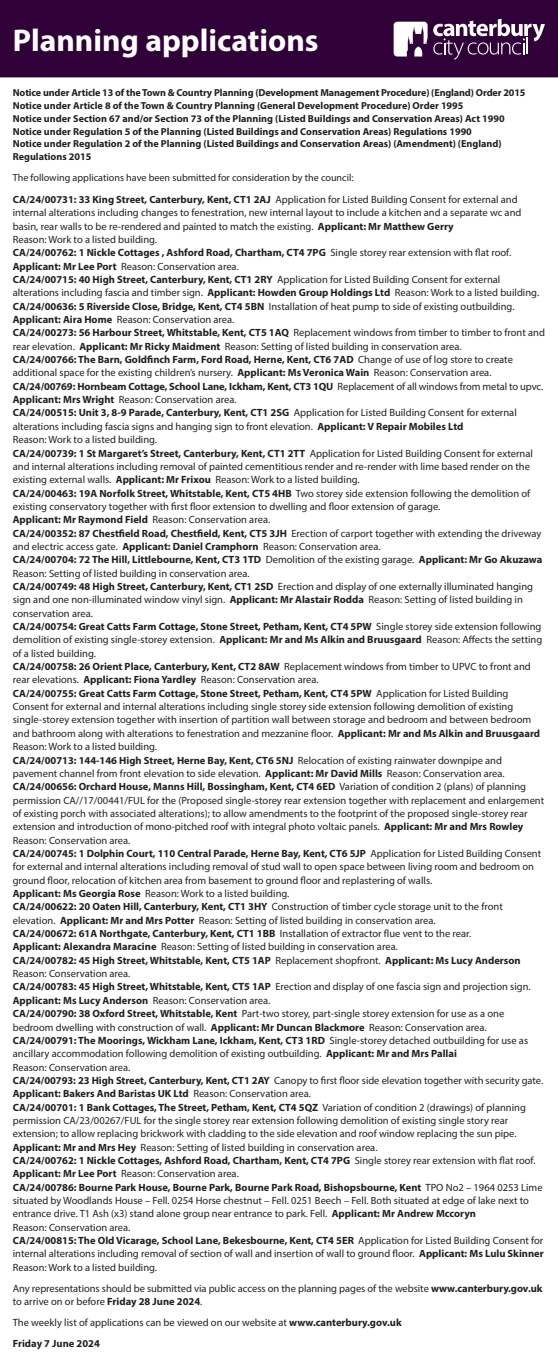
<style>
.page{position:relative;width:558px;height:1361px;background:#fff}
.page>*{position:absolute;margin:0;border:0;box-sizing:border-box;transform-origin:0 0}
.t1{font:700 31.5px "Myriad Pro";color:#fff}
.t2{font:10.5px/13.4px "Myriad Pro";color:#231f20}
.t3{font:700 10.5px "Myriad Pro";color:#231f20}
.t4{font:700 10.2px/12.8px "Myriad Pro";color:#231f20}
.t5{font:10.2px "Myriad Pro";color:#231f20}
.s1{font-weight:700}
</style>
<div class="page">
<div style="left:1px;top:1px;width:555px;height:76px;background:#300038"></div>
<div style="left:0;top:0;width:557px;height:77px;border:2px solid #300038"></div>
<svg style="left:393px;top:19px;width:151px;height:41px"></svg>
<p class="t1" style="left:13px;top:20px;width:307px">Planning applications</p>
<p class="t4" style="left:13px;top:86px;width:513px">Notice under Article 13 of the Town &amp; Country Planning (Development Management Procedure) (England) Order 2015<br>Notice under Article 8 of the Town &amp; Country Planning (General Development Procedure) Order 1995<br>Notice under Section 67 and/or Section 73 of the Planning (Listed Buildings and Conservation Areas) Act 1990<br>Notice under Regulation 5 of the Planning (Listed Buildings and Conservation Areas) Regulations 1990<br>Notice under Regulation 2 of the Planning (Listed Buildings and Conservation Areas) (Amendment) (England)<br>Regulations 2015</p>
<p class="t5" style="left:13px;top:171px;width:342px">The following applications have been submitted for consideration by the council:</p>
<p class="t2" style="left:13px;top:192px;width:533px"><span class="s1">CA/24/00731: 33 King Street, Canterbury, Kent, CT1 2AJ</span> Application for Listed Building Consent for external and internal alterations including changes to fenestration, new internal layout to include a kitchen and a separate wc and basin, rear walls to be re-rendered and painted to match the existing. <span class="s1">Applicant: Mr Matthew Gerry<br></span>Reason: Work to a listed building.<br><span class="s1">CA/24/00762: 1 Nickle Cottages , Ashford Road, Chartham, CT4 7PG</span> Single storey rear extension with fat roof.<br><span class="s1">Applicant: Mr Lee Port</span> Reason: Conservation area.<br><span class="s1">CA/24/00715: 40 High Street, Canterbury, Kent, CT1 2RY</span> Application for Listed Building Consent for external alterations including fascia and timber sign. <span class="s1">Applicant: Howden Group Holdings Ltd</span> Reason: Work to a listed building.<br><span class="s1">CA/24/00636: 5 Riverside Close, Bridge, Kent, CT4 5BN</span> Installation of heat pump to side of existing outbuilding.<br><span class="s1">Applicant: Aira Home</span> Reason: Conservation area.<br><span class="s1">CA/24/00273: 56 Harbour Street, Whitstable, Kent, CT5 1AQ</span> Replacement windows from timber to timber to front and rear elevation. <span class="s1">Applicant: Mr Ricky Maidment</span> Reason: Setting of listed building in conservation area.<br><span class="s1">CA/24/00766: The Barn, Goldfnch Farm, Ford Road, Herne, Kent, CT6 7AD</span> Change of use of log store to create additional space for the existing children’s nursery. <span class="s1">Applicant: Ms Veronica Wain</span> Reason: Conservation area.<br><span class="s1">CA/24/00769: Hornbeam Cottage, School Lane, Ickham, Kent, CT3 1QU</span> Replacement of all windows from metal to upvc.<br><span class="s1">Applicant: Mrs Wright</span> Reason: Conservation area.<br><span class="s1">CA/24/00515: Unit 3, 8-9 Parade, Canterbury, Kent, CT1 2SG</span> Application for Listed Building Consent for external alterations including fascia signs and hanging sign to front elevation. <span class="s1">Applicant: V Repair Mobiles Ltd<br></span>Reason: Work to a listed building.<br><span class="s1">CA/24/00739: 1 St Margaret’s Street, Canterbury, Kent, CT1 2TT</span> Application for Listed Building Consent for external and internal alterations including removal of painted cementitious render and re-render with lime based render on the existing external walls. <span class="s1">Applicant: Mr Frixou</span> Reason: Work to a listed building.<br><span class="s1">CA/24/00463: 19A Norfolk Street, Whitstable, Kent, CT5 4HB</span> Two storey side extension following the demolition of existing conservatory together with frst foor extension to dwelling and foor extension of garage.<br><span class="s1">Applicant: Mr Raymond Field</span> Reason: Conservation area.<br><span class="s1">CA/24/00352: 87 Chestfeld Road, Chestfeld, Kent, CT5 3JH</span> Erection of carport together with extending the driveway and electric access gate. <span class="s1">Applicant: Daniel Cramphorn</span> Reason: Conservation area.<br><span class="s1">CA/24/00704: 72 The Hill, Littlebourne, Kent, CT3 1TD</span> Demolition of the existing garage. <span class="s1">Applicant: Mr Go Akuzawa </span>Reason: Setting of listed building in conservation area.<br><span class="s1">CA/24/00749: 48 High Street, Canterbury, Kent, CT1 2SD</span> Erection and display of one externally illuminated hanging sign and one non-illuminated window vinyl sign. <span class="s1">Applicant: Mr Alastair Rodda</span> Reason: Setting of listed building in conservation area.<br><span class="s1">CA/24/00754: Great Catts Farm Cottage, Stone Street, Petham, Kent, CT4 5PW</span> Single storey side extension following demolition of existing single-storey extension. <span class="s1">Applicant: Mr and Ms Alkin and Bruusgaard</span> Reason: Afects the setting of a listed building.<br><span class="s1">CA/24/00758: 26 Orient Place, Canterbury, Kent, CT2 8AW</span> Replacement windows from timber to UPVC to front and rear elevations. <span class="s1">Applicant: Fiona Yardley</span> Reason: Conservation area.<br><span class="s1">CA/24/00755: Great Catts Farm Cottage, Stone Street, Petham, Kent, CT4 5PW</span> Application for Listed Building Consent for external and internal alterations including single storey side extension following demolition of existing single-storey extension together with insertion of partition wall between storage and bedroom and between bedroom and bathroom along with alterations to fenestration and mezzanine foor. <span class="s1">Applicant: Mr and Ms Alkin and Bruusgaard </span>Reason: Work to a listed building.<br><span class="s1">CA/24/00713: 144-146 High Street, Herne Bay, Kent, CT6 5NJ</span> Relocation of existing rainwater downpipe and pavement channel from front elevation to side elevation. <span class="s1">Applicant: Mr David Mills</span> Reason: Conservation area.<br><span class="s1">CA/24/00656: Orchard House, Manns Hill, Bossingham, Kent, CT4 6ED</span> Variation of condition 2 (plans) of planning permission CA//17/00441/FUL for the (Proposed single-storey rear extension together with replacement and enlargement of existing porch with associated alterations); to allow amendments to the footprint of the proposed single-storey rear extension and introduction of mono-pitched roof with integral photo voltaic panels. <span class="s1">Applicant: Mr and Mrs Rowley </span>Reason: Conservation area.<br><span class="s1">CA/24/00745: 1 Dolphin Court, 110 Central Parade, Herne Bay, Kent, CT6 5JP</span> Application for Listed Building Consent for external and internal alterations including removal of stud wall to open space between living room and bedroom on ground foor, relocation of kitchen area from basement to ground foor and replastering of walls.<br><span class="s1">Applicant: Ms Georgia Rose</span> Reason: Work to a listed building.<br><span class="s1">CA/24/00622: 20 Oaten Hill, Canterbury, Kent, CT1 3HY</span> Construction of timber cycle storage unit to the front elevation. <span class="s1">Applicant: Mr and Mrs Potter</span> Reason: Setting of listed building in conservation area.<br><span class="s1">CA/24/00672: 61A Northgate, Canterbury, Kent, CT1 1BB</span> Installation of extractor fue vent to the rear.<br><span class="s1">Applicant: Alexandra Maracine</span> Reason: Setting of listed building in conservation area.<br><span class="s1">CA/24/00782: 45 High Street, Whitstable, Kent, CT5 1AP</span> Replacement shopfront. <span class="s1">Applicant: Ms Lucy Anderson </span>Reason: Conservation area.<br><span class="s1">CA/24/00783: 45 High Street, Whitstable, Kent, CT5 1AP</span> Erection and display of one fascia sign and projection sign.<br><span class="s1">Applicant: Ms Lucy Anderson</span> Reason: Conservation area.<br><span class="s1">CA/24/00790: 38 Oxford Street, Whitstable, Kent</span> Part-two storey, part-single storey extension for use as a one bedroom dwelling with construction of wall. <span class="s1">Applicant: Mr Duncan Blackmore</span> Reason: Conservation area.<br><span class="s1">CA/24/00791: The Moorings, Wickham Lane, Ickham, Kent, CT3 1RD</span> Single-storey detached outbuilding for use as ancillary accommodation following demolition of existing outbuilding. <span class="s1">Applicant: Mr and Mrs Pallai<br></span>Reason: Conservation area.<br><span class="s1">CA/24/00793: 23 High Street, Canterbury, Kent, CT1 2AY</span> Canopy to frst foor side elevation together with security gate.<br><span class="s1">Applicant: Bakers And Baristas UK Ltd</span> Reason: Conservation area.<br><span class="s1">CA/24/00701: 1 Bank Cottages, The Street, Petham, Kent, CT4 5QZ</span> Variation of condition 2 (drawings) of planning permission CA/23/00267/FUL for the single storey rear extension following demolition of existing single story rear extension; to allow replacing brickwork with cladding to the side elevation and roof window replacing the sun pipe.<br><span class="s1">Applicant: Mr and Mrs Hey</span> Reason: Setting of listed building in conservation area.<br><span class="s1">CA/24/00762: 1 Nickle Cottages, Ashford Road, Chartham, Kent, CT4 7PG</span> Single storey rear extension with fat roof.<br><span class="s1">Applicant: Mr Lee Port</span> Reason: Conservation area.<br><span class="s1">CA/24/00786: Bourne Park House, Bourne Park, Bourne Park Road, Bishopsbourne, Kent</span> TPO No2 – 1964 0253 Lime situated by Woodlands House – Fell. 0254 Horse chestnut – Fell. 0251 Beech – Fell. Both situated at edge of lake next to entrance drive. T1 Ash (x3) stand alone group near entrance to park. Fell. <span class="s1">Applicant: Mr Andrew Mccoryn<br></span>Reason: Conservation area.<br><span class="s1">CA/24/00815: The Old Vicarage, School Lane, Bekesbourne, Kent, CT4 5ER</span> Application for Listed Building Consent for internal alterations including removal of section of wall and insertion of wall to ground foor. <span class="s1">Applicant: Ms Lulu Skinner </span>Reason: Work to a listed building.</p>
<p class="t2" style="left:13px;top:1282px;width:530px;line-height:12.8px">Any representations should be submitted via public access on the planning pages of the website <span class="s1">www.canterbury.gov.uk </span>to arrive on or before <span class="s1">Friday 28 June 2024</span>.</p>
<p class="t2" style="left:13px;top:1315px;width:390px">The weekly list of applications can be viewed on our website at <span class="s1">www.canterbury.gov.uk</span></p>
<p class="t3" style="left:13px;top:1337px;width:88px">Friday 7 June 2024</p>
</div>
